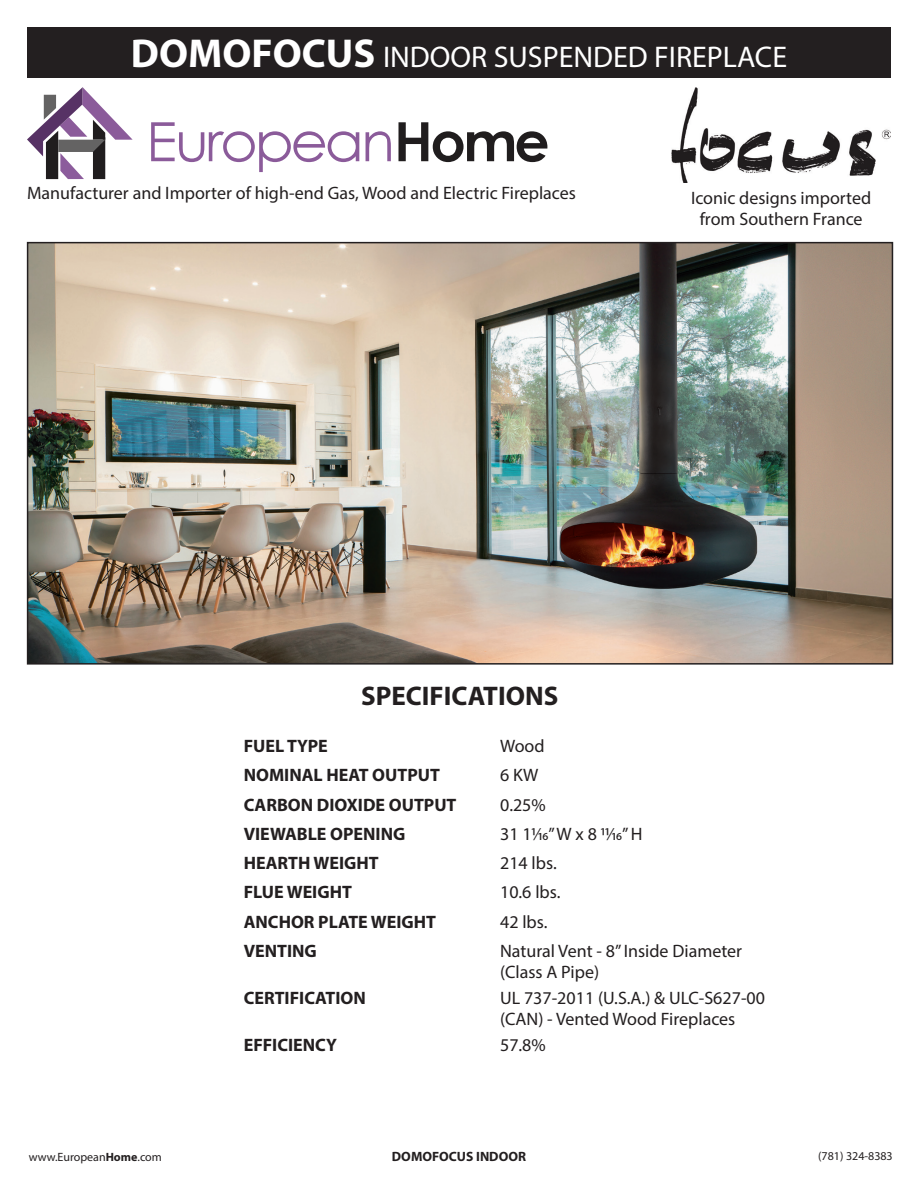
<style>
.page{position:relative;width:918px;height:1188px;background:#fff}
.page>*{position:absolute;margin:0;border:0;box-sizing:border-box;transform-origin:0 0}
.t1{font:30px "Myriad Pro";color:#fff}
.t2{font:700 27px "Myriad Pro";color:#231f20}
.t3{font:18px/21.6px "Myriad Pro";color:#231f20}
.t4{font:700 18px "Myriad Pro";color:#231f20}
.t5{font:700 13.5px "Myriad Pro";color:#231f20}
.t6{font:12px "Myriad Pro";color:#231f20}
.s1{font-weight:700;font-size:40.5px}
.s2{font-weight:700}
</style>
<div class="page">
<div style="left:27px;top:27px;width:864px;height:51px;background:#231f20"></div>
<svg style="left:151px;top:122px;width:208px;height:50px"></svg>
<svg style="left:366px;top:131px;width:25px;height:30px"></svg>
<svg style="left:399px;top:122px;width:148px;height:40px"></svg>
<svg style="left:27px;top:87px;width:106px;height:92px"></svg>
<img style="left:671px;top:87px;width:220px;height:95px">
<img style="left:30px;top:245px;width:860px;height:417px">
<div style="left:27px;top:242px;width:866px;height:423px;border:2px solid #231f20"></div>
<p class="t1" style="left:131px;top:38px;width:658px"><span class="s1">DOMOFOCUS</span> INDOOR SUSPENDED FIREPLACE</p>
<p class="t3" style="left:27px;top:182px;width:551px">Manufacturer and Importer of high-end Gas, Wood and Electric Fireplaces</p>
<p class="t3" style="left:691px;top:187px;width:182px">Iconic designs imported</p>
<p class="t3" style="left:700px;top:208px;width:164px">from Southern France</p>
<p class="t2" style="left:361px;top:678px;width:199px">SPECIFICATIONS</p>
<p class="t4" style="left:244px;top:734px;width:86px">FUEL TYPE</p>
<p class="t3" style="left:500px;top:735px;width:46px">Wood</p>
<p class="t4" style="left:244px;top:764px;width:198px">NOMINAL HEAT OUTPUT</p>
<p class="t3" style="left:500px;top:764px;width:40px">6 KW</p>
<p class="t4" style="left:244px;top:793px;width:214px">CARBON DIOXIDE OUTPUT</p>
<p class="t3" style="left:500px;top:794px;width:47px">0.25%</p>
<p class="t4" style="left:244px;top:822px;width:163px">VIEWABLE OPENING</p>
<p class="t3" style="left:500px;top:823px;width:144px">31 11/16” W x 8 11/16” H</p>
<p class="t4" style="left:244px;top:851px;width:136px">HEARTH WEIGHT</p>
<p class="t3" style="left:500px;top:852px;width:58px">214 lbs.</p>
<p class="t4" style="left:244px;top:881px;width:110px">FLUE WEIGHT</p>
<p class="t3" style="left:500px;top:881px;width:62px">10.6 lbs.</p>
<p class="t4" style="left:244px;top:910px;width:194px">ANCHOR PLATE WEIGHT</p>
<p class="t3" style="left:500px;top:910px;width:49px">42 lbs.</p>
<p class="t4" style="left:244px;top:939px;width:75px">VENTING</p>
<p class="t3" style="left:500px;top:940px;width:244px">Natural Vent - 8” Inside Diameter</p>
<p class="t3" style="left:500px;top:961px;width:101px">(Class A Pipe)</p>
<p class="t4" style="left:244px;top:986px;width:124px">CERTIFICATION</p>
<p class="t3" style="left:500px;top:987px;width:266px">UL 737-2011 (U.S.A.) &amp; ULC-S627-00 (CAN) - Vented Wood Fireplaces</p>
<p class="t4" style="left:244px;top:1033px;width:95px">EFFICIENCY</p>
<p class="t3" style="left:500px;top:1034px;width:47px">57.8%</p>
<p class="t6" style="left:29px;top:1150px;width:135px">www.European<span class="s2">Home</span>.com</p>
<p class="t5" style="left:392px;top:1148px;width:136px">DOMOFOCUS INDOOR</p>
<p class="t6" style="left:818px;top:1149px;width:76px">(781) 324-8383</p>
</div>
